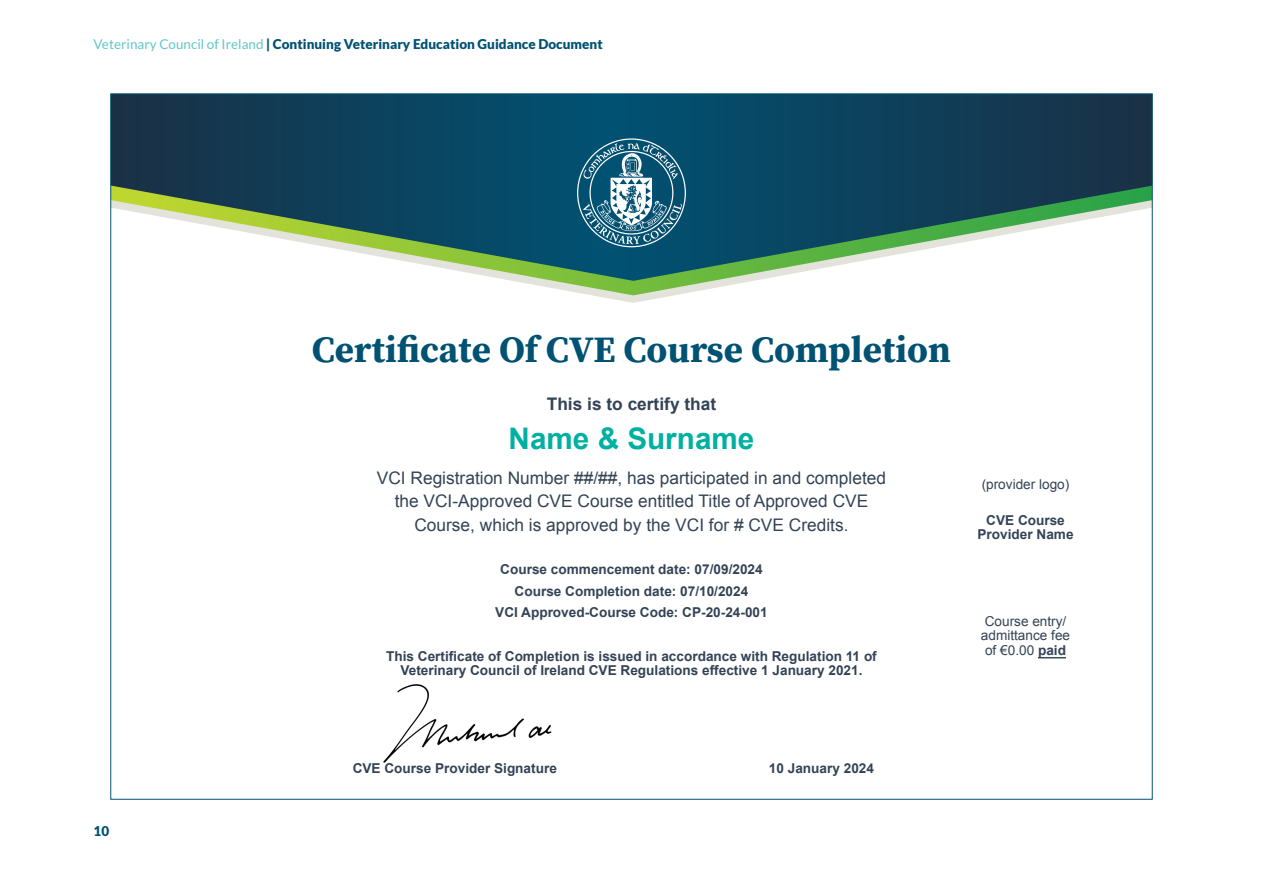
<style>
.page{position:relative;width:1263px;height:893px;background:#fff}
.page>*{position:absolute;margin:0;border:0;box-sizing:border-box;transform-origin:0 0}
.t1{font:37.05px "Source Serif Variable";color:#005273}
.t2{font:700 29.7px "Arial";color:#00b0a1}
.t3{font:17.25px/23.5px "Arial";color:#334355;text-align:center}
.t4{font:700 17.25px "Arial";color:#334355}
.t5{font:700 13.65px/21.8px "Arial";color:#334355;text-align:center}
.t6{font:13.65px/14.7px "Arial";color:#334355;text-align:center}
.VCI_main_bold{font:900 13.5px "Lato";color:#015173}
.s1{font-weight:400;color:#62c7c9}
.s2{font-weight:700}
</style>
<div class="page">
<svg style="left:515px;top:281px;width:236px;height:14px"></svg>
<svg style="left:113px;top:96px;width:1037px;height:185px"></svg>
<img style="left:383px;top:684px;width:169px;height:79px">
<svg style="left:577px;top:138px;width:109px;height:109px;background:#427c94"></svg>
<svg style="left:1038px;top:657px;width:28px;height:1px"></svg>
<p class="VCI_main_bold" style="left:94px;top:36px;width:511px"><span class="s1">Veterinary Council of Ireland</span> | Continuing Veterinary Education Guidance Document</p>
<p class="VCI_main_bold" style="left:94px;top:823px;width:17px">10</p>
<p class="t1" style="left:312px;top:325px;width:641px">Certificate Of CVE Course Completion</p>
<p class="t4" style="left:547px;top:393px;width:171px">This is to certify that</p>
<p class="t2" style="left:509px;top:419px;width:247px">Name &amp; Surname</p>
<p class="t3" style="left:377px;top:466px;width:511px">VCI Registration Number ##/##, has participated in and completed the VCI-Approved CVE Course entitled Title of Approved CVE<br>Course, which is approved by the VCI for # CVE Credits.</p>
<p class="t5" style="left:495px;top:559px;width:274px">Course commencement date: 07/09/2024<br>Course Completion date: 07/10/2024<br>VCI Approved-Course Code: CP-20-24-001</p>
<p class="t5" style="left:386px;top:649px;width:492px;line-height:14.7px">This Certificate of Completion is issued in accordance with Regulation 11 of<br>Veterinary Council of Ireland CVE Regulations effective 1 January 2021.</p>
<p class="t6" style="left:982px;top:477px;width:89px">(provider logo)</p>
<p class="t5" style="left:977px;top:513px;width:98px;line-height:14.7px">CVE Course<br>Provider Name</p>
<p class="t6" style="left:981px;top:614px;width:91px">Course entry/ admittance fee of €0.00 <span class="s2">paid</span></p>
<p class="t5" style="left:353px;top:758px;width:206px">CVE Course Provider Signature</p>
<p class="t5" style="left:769px;top:758px;width:107px">10 January 2024</p>
</div>
